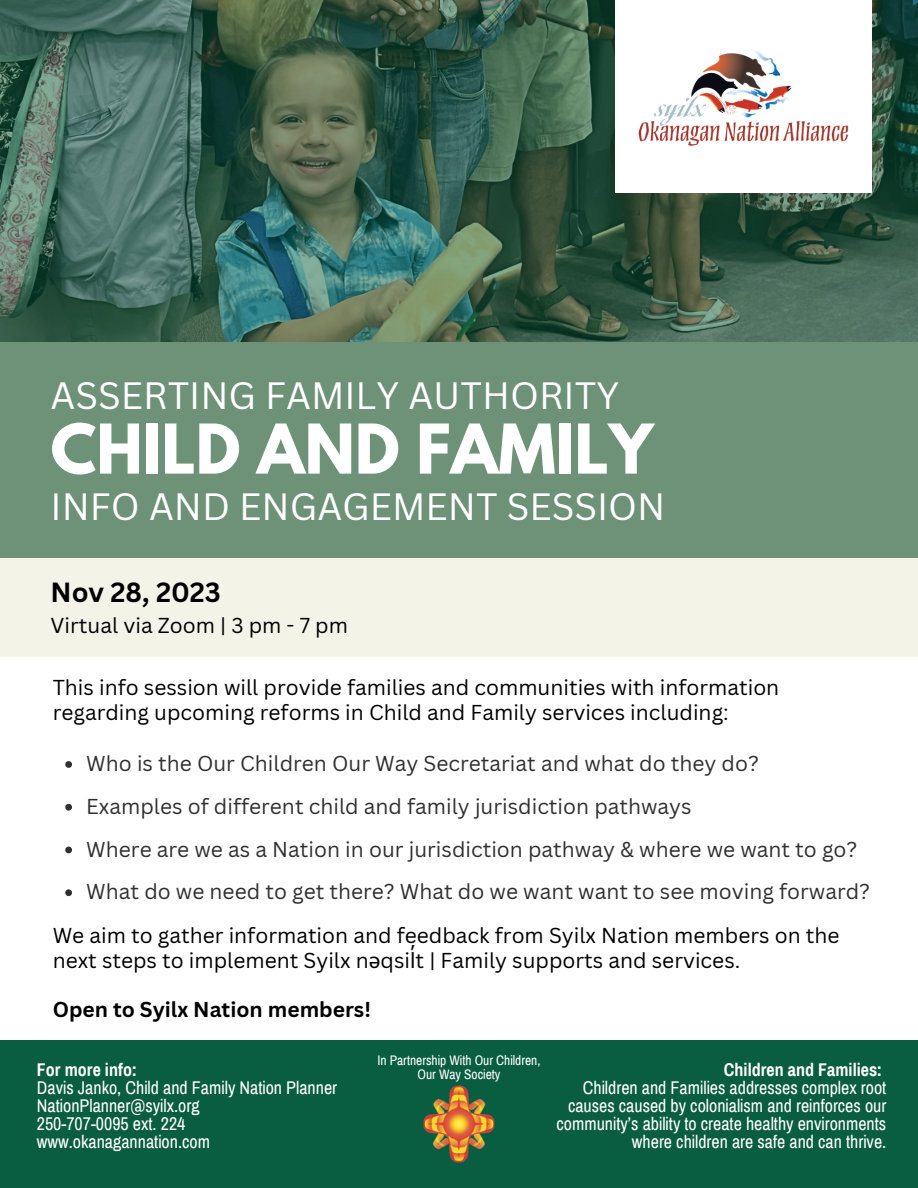
<style>
.page{position:relative;width:918px;height:1188px;background:#fff}
.page>*{position:absolute;margin:0;border:0;box-sizing:border-box;transform-origin:0 0}
.t1{font:700 60.75px "League Spartan";color:#fff}
.t2{font:37.05px "Canva Sans";color:#fff}
.t3{font:700 27px "Canva Sans";color:#000}
.t4{font:21px/24.8px "Canva Sans";color:#000}
.t5{font:21px "Canva Sans";color:#303030}
.t6{font:700 21px "Canva Sans";color:#000}
.t7{font:18px/18px "Archivo Narrow";color:#fff;text-align:right}
.t8{font:700 18px "Archivo Narrow";color:#fff}
.t9{font:13.5px/14.7px "Archivo Narrow";color:#fff;text-align:center}
.s1{font-family:"Noto Sans"}
</style>
<div class="page">
<img style="left:0;top:0;width:918px;height:342px">
<div style="left:615px;top:0;width:257px;height:193px;background:#fff"></div>
<img style="left:638px;top:50px;width:211px;height:96px">
<div style="left:0;top:342px;width:918px;height:217px;background:#6e9277"></div>
<div style="left:0;top:559px;width:918px;height:98px;background:#f3f4e7"></div>
<svg style="left:65px;top:761px;width:7px;height:7px"></svg>
<svg style="left:65px;top:804px;width:7px;height:7px"></svg>
<svg style="left:65px;top:847px;width:7px;height:6px"></svg>
<svg style="left:65px;top:889px;width:7px;height:7px"></svg>
<div style="left:0;top:1040px;width:918px;height:148px;background:#095d40"></div>
<img style="left:423px;top:1085px;width:72px;height:78px">
<p class="t2" style="left:51px;top:370px;width:570px">ASSERTING FAMILY AUTHORITY</p>
<p class="t1" style="left:51px;top:419px;width:604px">CHILD AND FAMILY</p>
<p class="t2" style="left:51px;top:480px;width:616px">INFO AND ENGAGEMENT SESSION</p>
<p class="t3" style="left:51px;top:573px;width:172px">Nov 28, 2023</p>
<p class="t4" style="left:51px;top:612px;width:299px">Virtual via Zoom | 3 pm - 7 pm</p>
<p class="t4" style="left:53px;top:675px;width:728px">This info session will provide families and communities with information regarding upcoming reforms in Child and Family services including:</p>
<p class="t5" style="left:86px;top:749px;width:674px">Who is the Our Children Our Way Secretariat and what do they do?</p>
<p class="t5" style="left:86px;top:792px;width:607px">Examples of different child and family jurisdiction pathways</p>
<p class="t5" style="left:86px;top:834px;width:773px">Where are we as a Nation in our jurisdiction pathway &amp; where we want to go?</p>
<p class="t5" style="left:86px;top:877px;width:785px">What do we need to get there? What do we want want to see moving forward?</p>
<p class="t4" style="left:53px;top:923px;width:788px">We aim to gather information and feedback from Syilx Nation members on the next steps to implement Syilx n<span class="s1">ə</span>qsi<span class="s1">l̓</span>t | Family supports and services.</p>
<p class="t6" style="left:53px;top:995px;width:320px">Open to Syilx Nation members!</p>
<p class="t8" style="left:37px;top:1060px;width:102px">For more info:</p>
<p class="t7" style="left:37px;top:1079px;width:302px">Davis Janko, Child and Family Nation Planner</p>
<p class="t7" style="left:37px;top:1097px;width:164px">NationPlanner@syilx.org</p>
<p class="t7" style="left:37px;top:1115px;width:150px">250-707-0095 ext. 224</p>
<p class="t7" style="left:37px;top:1133px;width:175px">www.okanagannation.com</p>
<p class="t9" style="left:377px;top:1053px;width:165px">In Partnership With Our Children,<br>Our Way Society</p>
<p class="t8" style="left:724px;top:1060px;width:160px">Children and Families:</p>
<p class="t7" style="left:557px;top:1079px;width:331px">Children and Families addresses complex root causes caused by colonialism and reinforces our community’s ability to create healthy environments where children are safe and can thrive.</p>
</div>
